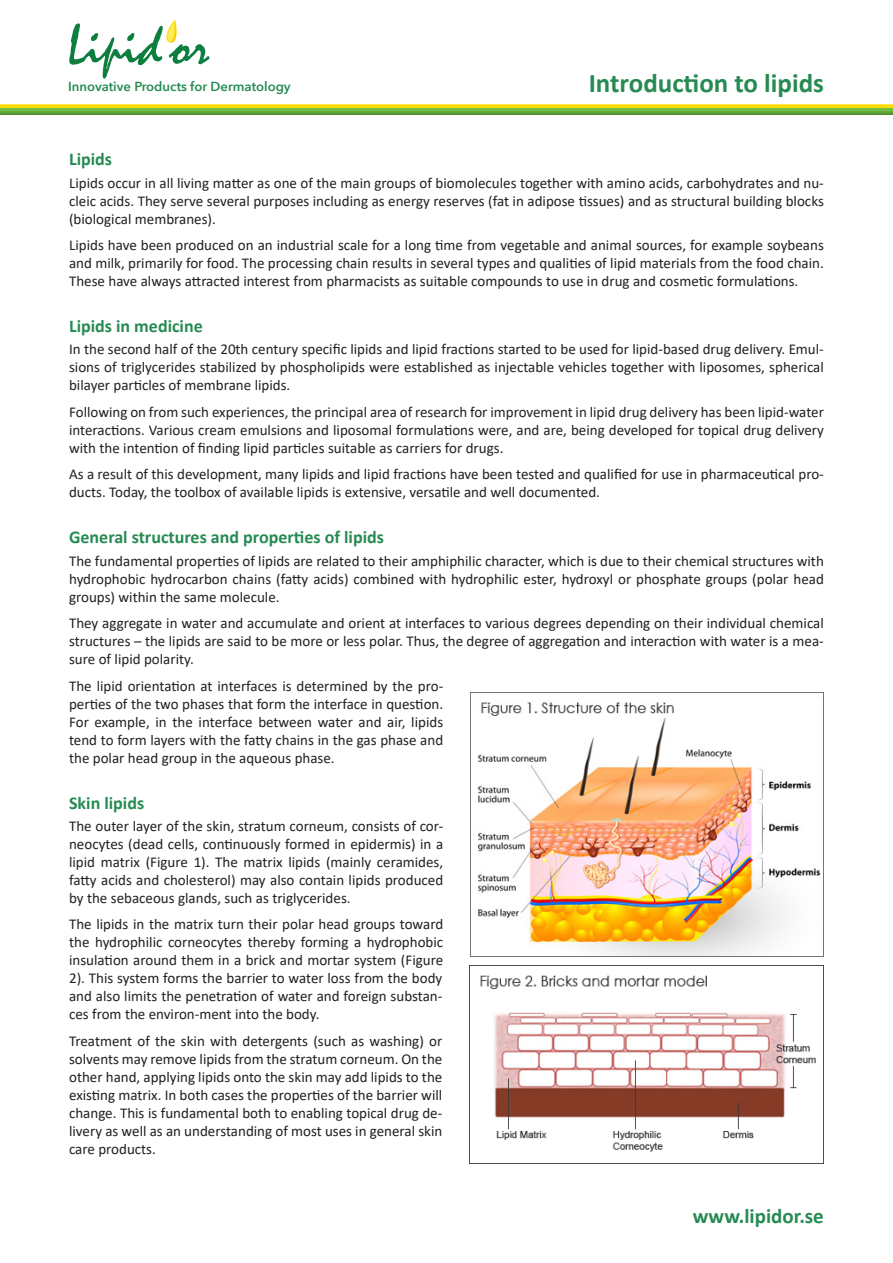
<style>
.page{position:relative;width:893px;height:1263px;background:#fff}
.page>*{position:absolute;margin:0;border:0;box-sizing:border-box;transform-origin:0 0}
.t1{font:700 27px "Calibri";color:#268b52}
.t2{font:700 21px "Calibri";color:#268b52}
.t3{font:700 18px "Calibri";color:#268b52}
.t4{font:15px/18px "Calibri";color:#231f20;text-align:justify}
.t5{font:600 13.2px "Avenir Next";color:#268b52}
</style>
<div class="page">
<svg style="left:0;top:104px;width:893px;height:4px;background:#ffde13"></svg>
<svg style="left:0;top:109px;width:893px;height:6px;background:#60a73a"></svg>
<img style="left:471px;top:692px;width:353px;height:265px">
<img style="left:480px;top:966px;width:344px;height:197px">
<svg style="left:69px;top:20px;width:141px;height:59px"></svg>
<p class="t5" style="left:68px;top:75px;width:224px">Innovative Products for Dermatology</p>
<p class="t1" style="left:589px;top:66px;width:237px">Introduction to lipids</p>
<p class="t3" style="left:69px;top:148px;width:44px">Lipids</p>
<p class="t4" style="left:69px;top:173px;width:756px">Lipids occur in all living matter as one of the main groups of biomolecules together with amino acids, carbohydrates and nu&shy;cleic acids. They serve several purposes including as energy reserves (fat in adipose tissues) and as structural building blocks (biological membranes).</p>
<p class="t4" style="left:69px;top:236px;width:756px">Lipids have been produced on an industrial scale for a long time from vegetable and animal sources, for example soybeans and milk, primarily for food. The processing chain results in several types and qualities of lipid materials from the food chain.<br>These have always attracted interest from pharmacists as suitable compounds to use in drug and cosmetic formulations.</p>
<p class="t3" style="left:69px;top:315px;width:135px">Lipids in medicine</p>
<p class="t4" style="left:69px;top:340px;width:756px">In the second half of the 20th century specific lipids and lipid fractions started to be used for lipid-based drug delivery. Emul&shy;sions of triglycerides stabilized by phospholipids were established as injectable vehicles together with liposomes, spherical bilayer particles of membrane lipids.</p>
<p class="t4" style="left:69px;top:402px;width:756px">Following on from such experiences, the principal area of research for improvement in lipid drug delivery has been lipid-water interactions. Various cream emulsions and liposomal formulations were, and are, being developed for topical drug delivery with the intention of finding lipid particles suitable as carriers for drugs.</p>
<p class="t4" style="left:69px;top:465px;width:756px">As a result of this development, many lipids and lipid fractions have been tested and qualified for use in pharmaceutical pro&shy;ducts. Today, the toolbox of available lipids is extensive, versatile and well documented.</p>
<p class="t3" style="left:69px;top:526px;width:316px">General structures and properties of lipids</p>
<p class="t4" style="left:69px;top:551px;width:756px">The fundamental properties of lipids are related to their amphiphilic character, which is due to their chemical structures with hydrophobic hydrocarbon chains (fatty acids) combined with hydrophilic ester, hydroxyl or phosphate groups (polar head groups) within the same molecule.</p>
<p class="t4" style="left:69px;top:614px;width:756px">They aggregate in water and accumulate and orient at interfaces to various degrees depending on their individual chemical structures – the lipids are said to be more or less polar. Thus, the degree of aggregation and interaction with water is a mea&shy;sure of lipid polarity.</p>
<p class="t4" style="left:69px;top:676px;width:376px">The lipid orientation at interfaces is determined by the pro&shy;perties of the two phases that form the interface in question.<br>For example, in the interface between water and air, lipids tend to form layers with the fatty chains in the gas phase and the polar head group in the aqueous phase.</p>
<p class="t3" style="left:69px;top:791px;width:77px">Skin lipids</p>
<p class="t4" style="left:69px;top:816px;width:376px">The outer layer of the skin, stratum corneum, consists of cor&shy;neocytes (dead cells, continuously formed in epidermis) in a lipid matrix (Figure 1). The matrix lipids (mainly ceramides, fatty acids and cholesterol) may also contain lipids produced by the sebaceous glands, such as triglycerides.</p>
<p class="t4" style="left:69px;top:915px;width:376px">The lipids in the matrix turn their polar head groups toward the hydrophilic corneocytes thereby forming a hydrophobic insulation around them in a brick and mortar system (Figure 2). This system forms the barrier to water loss from the body and also limits the penetration of water and foreign substan&shy;ces from the environ-ment into the body.</p>
<p class="t4" style="left:69px;top:1031px;width:375px">Treatment of the skin with detergents (such as washing) or solvents may remove lipids from the stratum corneum. On the other hand, applying lipids onto the skin may add lipids to the existing matrix. In both cases the properties of the barrier will change. This is fundamental both to enabling topical drug de&shy;livery as well as an understanding of most uses in general skin care products.</p>
<p class="t2" style="left:693px;top:1203px;width:133px">www.lipidor.se</p>
</div>
